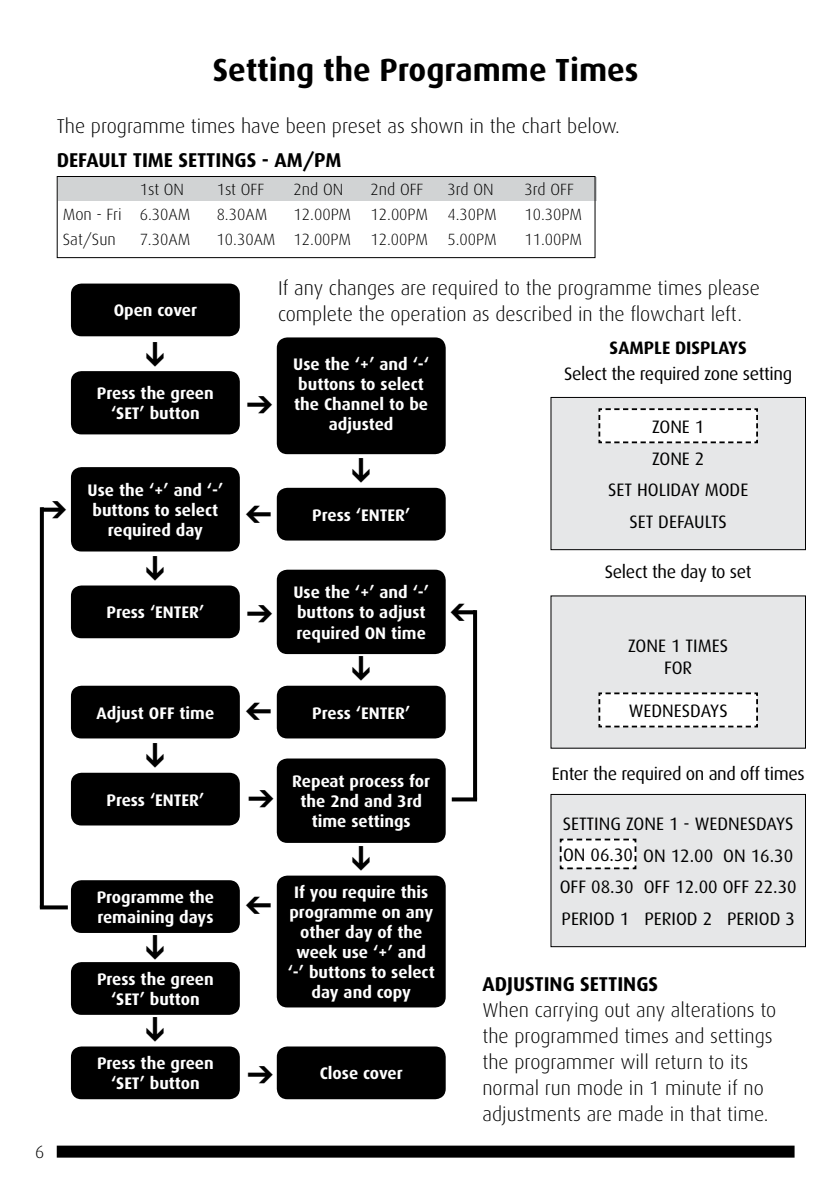
<style>
.page{position:relative;width:840px;height:1191px;background:#fff}
.page>*{position:absolute;margin:0;border:0;box-sizing:border-box;transform-origin:0 0}
.t1{font:700 32px "Dax";color:#000}
.t2{font:300 20px/26px "Dax";color:#000}
.t3{font:700 20px "Dax";color:#000}
.t4{font:18px/31.8px "Dax";color:#000;text-align:center}
.t5{font:18px "Dax";letter-spacing:-.02em;color:#000}
.t6{font:700 18px "Dax";color:#000}
.t7{font:300 18px "Dax";color:#000}
.t8{font:700 16.8px/20.2px "Dax";color:#fff;text-align:center}
.t9{font:300 16.2px "Dax";color:#000}
</style>
<div class="page">
<div style="left:57px;top:1145px;width:737px;height:12px;background:#000"></div>
<div style="left:58px;top:177px;width:538px;height:23px;background:#d1d3d4"></div>
<div style="left:57px;top:176px;width:538px;height:82px;border:1px solid #000"></div>
<div style="left:550px;top:397px;width:255px;height:152px;background:#e6e7e8"></div>
<div style="left:550px;top:397px;width:255px;height:153px;border:1px solid #000"></div>
<div style="left:550px;top:596px;width:255px;height:152px;background:#e6e7e8"></div>
<svg style="left:598px;top:408px;width:160px;height:36px;background:#ebebeb"></svg>
<svg style="left:598px;top:692px;width:160px;height:36px;background:#ebebeb"></svg>
<div style="left:71px;top:371px;width:169px;height:63px;background:#000;border-radius:11px"></div>
<div style="left:71px;top:467px;width:169px;height:84px;background:#000;border-radius:11px"></div>
<div style="left:276px;top:758px;width:169px;height:85px;background:#000;border-radius:11px"></div>
<div style="left:276px;top:569px;width:169px;height:85px;background:#000;border-radius:11px"></div>
<div style="left:276px;top:337px;width:169px;height:117px;background:#000;border-radius:11px"></div>
<div style="left:276px;top:875px;width:169px;height:132px;background:#000;border-radius:11px"></div>
<div style="left:71px;top:283px;width:169px;height:53px;background:#000;border-radius:11px"></div>
<div style="left:276px;top:685px;width:169px;height:53px;background:#000;border-radius:11px"></div>
<div style="left:276px;top:488px;width:169px;height:52px;background:#000;border-radius:11px"></div>
<div style="left:71px;top:585px;width:169px;height:53px;background:#000;border-radius:11px"></div>
<div style="left:71px;top:772px;width:169px;height:53px;background:#000;border-radius:11px"></div>
<div style="left:71px;top:880px;width:169px;height:53px;background:#000;border-radius:11px"></div>
<div style="left:71px;top:962px;width:169px;height:52px;background:#000;border-radius:11px"></div>
<div style="left:71px;top:1046px;width:169px;height:53px;background:#000;border-radius:11px"></div>
<div style="left:276px;top:1046px;width:169px;height:53px;background:#000;border-radius:11px"></div>
<div style="left:71px;top:685px;width:169px;height:53px;background:#000;border-radius:11px"></div>
<svg style="left:40px;top:507px;width:4px;height:398px;background:#070707"></svg>
<svg style="left:473px;top:610px;width:4px;height:187px"></svg>
<svg style="left:40px;top:905px;width:28px;height:4px"></svg>
<svg style="left:451px;top:797px;width:26px;height:4px"></svg>
<div style="left:550px;top:794px;width:255px;height:152px;background:#e6e7e8"></div>
<div style="left:550px;top:794px;width:255px;height:153px;border:1px solid #000"></div>
<svg style="left:559px;top:838px;width:78px;height:32px;background:#e5e6e6"></svg>
<svg style="left:42px;top:507px;width:2px;height:11px"></svg>
<svg style="left:473px;top:610px;width:2px;height:11px"></svg>
<h1 class="t1" style="left:213px;top:52px;width:427px">Setting the Programme Times</h1>
<p class="t2" style="left:57px;top:114px;width:564px">The programme times have been preset as shown in the chart below.</p>
<p class="t3" style="left:57px;top:148px;width:23px">Default</p>
<p class="t3" style="left:133px;top:148px;width:20px">Time</p>
<p class="t3" style="left:178px;top:148px;width:11px">settings</p>
<p class="t3" style="left:262px;top:148px;width:81px">- am/PM</p>
<p class="t9" style="left:140px;top:180px;width:46px">1st ON</p>
<p class="t9" style="left:216px;top:180px;width:49px">1st OFF</p>
<p class="t9" style="left:293px;top:180px;width:51px">2nd ON</p>
<p class="t9" style="left:370px;top:180px;width:54px">2nd OFF</p>
<p class="t9" style="left:447px;top:180px;width:48px">3rd ON</p>
<p class="t9" style="left:524px;top:180px;width:51px">3rd OFF</p>
<p class="t9" style="left:63px;top:205px;width:129px">Mon - Fri 6.30AM</p>
<p class="t9" style="left:216px;top:205px;width:52px">8.30AM</p>
<p class="t9" style="left:293px;top:205px;width:204px">12.00PM 12.00PM 4.30PM</p>
<p class="t9" style="left:524px;top:205px;width:59px">10.30PM</p>
<p class="t9" style="left:63px;top:231px;width:55px">Sat/Sun</p>
<p class="t9" style="left:140px;top:231px;width:52px">7.30AM</p>
<p class="t9" style="left:216px;top:231px;width:281px">10.30AM 12.00PM 12.00PM 5.00PM</p>
<p class="t9" style="left:524px;top:231px;width:59px">11.00PM</p>
<p class="t8" style="left:114px;top:300px;width:85px">Open cover</p>
<p class="t8" style="left:97px;top:383px;width:118px">Press the green ‘SET’ button</p>
<p class="t8" style="left:87px;top:480px;width:137px">Use the ‘+’ and ‘-’ buttons to select required day</p>
<p class="t8" style="left:106px;top:602px;width:99px">Press ‘ENTER’</p>
<p class="t8" style="left:96px;top:702px;width:119px">Adjust OFF time</p>
<p class="t2" style="left:278px;top:275px;width:483px">If any changes are required to the programme times please complete the operation as described in the flowchart left.</p>
<p class="t8" style="left:293px;top:354px;width:137px">Use the ‘+’ and ‘-‘ buttons to select the Channel to be adjusted</p>
<p class="t8" style="left:312px;top:505px;width:99px">Press ‘ENTER’</p>
<p class="t8" style="left:293px;top:582px;width:137px;text-align:left">Use the ‘+’ and ‘-’ buttons to adjust required ON time</p>
<p class="t8" style="left:312px;top:702px;width:99px">Press ‘ENTER’</p>
<p class="t6" style="left:609px;top:338px;width:139px">SAMPLE DISPLAYS</p>
<p class="t5" style="left:564px;top:364px;width:229px">Select the required zone setting</p>
<p class="t4" style="left:651px;top:411px;width:54px">ZONE 1</p>
<p class="t4" style="left:608px;top:442px;width:141px">ZONE 2<br>SET HOLIDAY MODE<br>SET DEFAULTS</p>
<p class="t5" style="left:604px;top:561px;width:148px">Select the day to set</p>
<p class="t4" style="left:628px;top:635px;width:101px;line-height:21.6px">ZONE 1 TIMES<br>FOR</p>
<p class="t4" style="left:628px;top:695px;width:100px">WEDNESDAYS</p>
<p class="t7" style="left:35px;top:1142px;width:11px">6</p>
<p class="t8" style="left:106px;top:789px;width:99px">Press ‘ENTER’</p>
<p class="t8" style="left:97px;top:887px;width:119px;text-align:left">Programme the remaining days</p>
<p class="t8" style="left:97px;top:969px;width:118px">Press the green ‘SET’ button</p>
<p class="t8" style="left:292px;top:771px;width:139px">Repeat process for the 2nd and 3rd time settings</p>
<p class="t8" style="left:287px;top:881px;width:148px">If you require this programme on any other day of the week use ‘+’ and ‘-’ buttons to select day and copy</p>
<p class="t8" style="left:97px;top:1053px;width:118px">Press the green ‘SET’ button</p>
<p class="t8" style="left:319px;top:1063px;width:85px">Close cover</p>
<p class="t5" style="left:551px;top:763px;width:254px">Enter the required on and off times</p>
<p class="t4" style="left:559px;top:808px;width:238px;text-align:right">SETTING ZONE 1 - WEDNESDAYS<br>ON 12.00 ON 16.30<br>OFF 08.30 OFF 12.00 OFF 22.30<br>PERIOD 1 PERIOD 2 PERIOD 3</p>
<p class="t4" style="left:562px;top:839px;width:72px">ON 06.30</p>
<p class="t3" style="left:482px;top:972px;width:177px">ADJUSTING SETTINGS</p>
<p class="t2" style="left:482px;top:997px;width:295px">When carrying out any alterations to the programmed times and settings the programmer will return to its normal run mode in 1 minute if no adjustments are made in that time.</p>
</div>
